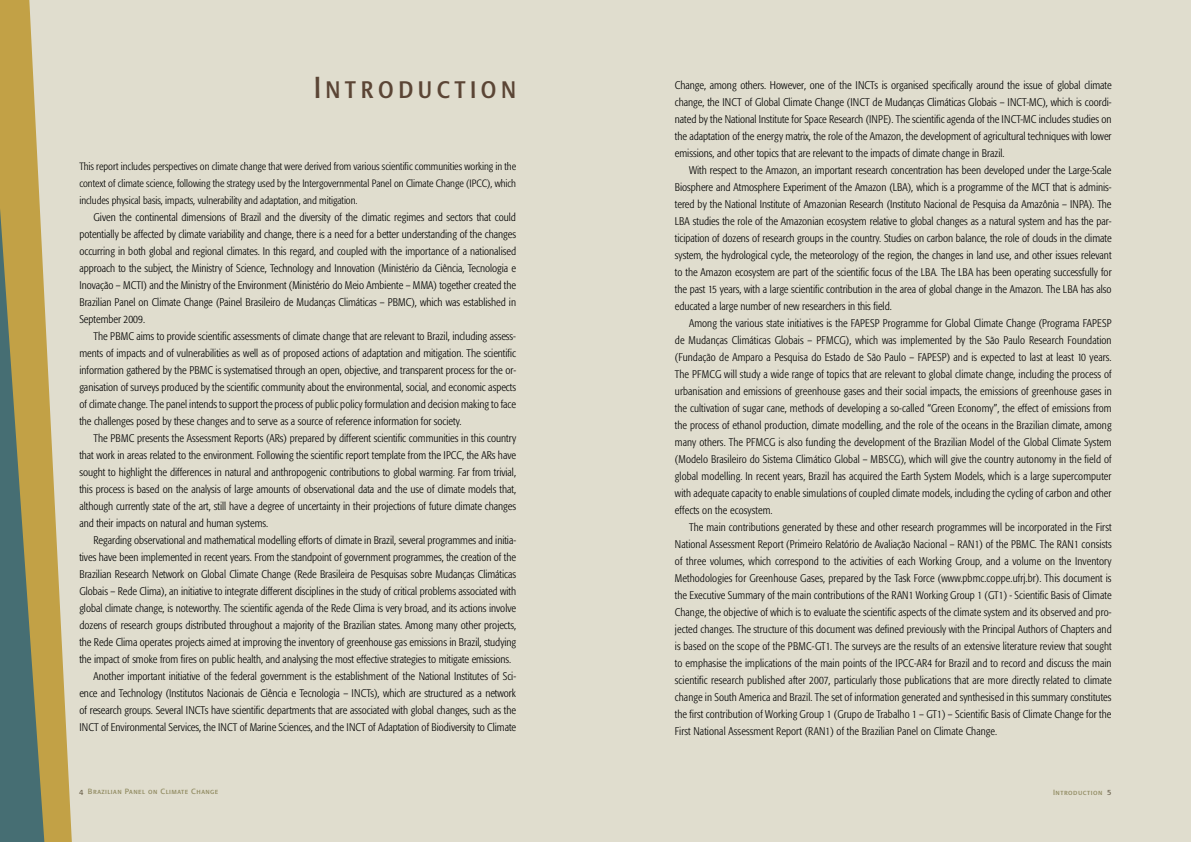
<style>
.page{position:relative;width:1191px;height:842px;background:#e0ddce}
.page>*{position:absolute;margin:0;border:0;box-sizing:border-box;transform-origin:0 0}
.t1{font:30px "Formata Condensed SC";letter-spacing:.15em;color:#5b4535}
.t2{font:300 condensed 11px/17px "Formata";color:#000;text-align:justify}
.t3{font:300 condensed 10.5px/17px "Formata";color:#000;text-align:justify}
.t4{font:7.5px "Formata Regular SC";letter-spacing:.06em;color:#908a60}
.s1{font-family:"Formata";color:#675d48}
</style>
<div class="page">
<svg style="left:0;top:0;width:72px;height:842px"></svg>
<svg style="left:0;top:208px;width:44px;height:634px"></svg>
<h1 class="t1" style="left:314px;top:69px;width:203px">Introduction</h1>
<p class="t3" style="left:79px;top:158px;width:438px">This report includes perspectives on climate change that were derived from various scientific communities working in the context of climate science, following the strategy used by the Intergovernmental Panel on Climate Change (IPCC), which includes physical basis, impacts, vulnerability and adaptation, and mitigation.</p>
<p class="t2" style="left:79px;top:209px;width:438px;text-indent:14px">Given the continental dimensions of Brazil and the diversity of the climatic regimes and sectors that could potentially be affected by climate variability and change, there is a need for a better understanding of the changes occurring in both global and regional climates. In this regard, and coupled with the importance of a nationalised approach to the subject, the Ministry of Science, Technology and Innovation (Ministério da Ciência, Tecnologia e Inovação – MCTI) and the Ministry of the Environment (Ministério do Meio Ambiente – MMA) together created the Brazilian Panel on Climate Change (Painel Brasileiro de Mudanças Climáticas – PBMC), which was established in September 2009.</p>
<p class="t2" style="left:79px;top:328px;width:438px;text-indent:14px">The PBMC aims to provide scientific assessments of climate change that are relevant to Brazil, including assess&shy;ments of impacts and of vulnerabilities as well as of proposed actions of adaptation and mitigation. The scientific information gathered by the PBMC is systematised through an open, objective, and transparent process for the or&shy;ganisation of surveys produced by the scientific community about the environmental, social, and economic aspects of climate change. The panel intends to support the process of public policy formulation and decision making to face the challenges posed by these changes and to serve as a source of reference information for society.</p>
<p class="t2" style="left:79px;top:430px;width:438px;text-indent:14px">The PBMC presents the Assessment Reports (ARs) prepared by different scientific communities in this country that work in areas related to the environment. Following the scientific report template from the IPCC, the ARs have sought to highlight the differences in natural and anthropogenic contributions to global warming. Far from trivial, this process is based on the analysis of large amounts of observational data and the use of climate models that, although currently state of the art, still have a degree of uncertainty in their projections of future climate changes and their impacts on natural and human systems.</p>
<p class="t2" style="left:94px;top:532px;width:424px">Regarding observational and mathematical modelling efforts of climate in Brazil, several programmes and initia-</p>
<p class="t2" style="left:79px;top:549px;width:438px">tives have been implemented in recent years. From the standpoint of government programmes, the creation of the</p>
<p class="t2" style="left:79px;top:566px;width:438px">Brazilian Research Network on Global Climate Change (Rede Brasileira de Pesquisas sobre Mudanças Climáticas</p>
<p class="t2" style="left:79px;top:583px;width:438px">Globais – Rede Clima), an initiative to integrate different disciplines in the study of critical problems associated with</p>
<p class="t2" style="left:79px;top:600px;width:438px">global climate change, is noteworthy. The scientific agenda of the Rede Clima is very broad, and its actions involve</p>
<p class="t2" style="left:79px;top:617px;width:438px">dozens of research groups distributed throughout a majority of the Brazilian states. Among many other projects,</p>
<p class="t2" style="left:79px;top:634px;width:438px">the Rede Clima operates projects aimed at improving the inventory of greenhouse gas emissions in Brazil, studying</p>
<p class="t2" style="left:79px;top:651px;width:433px">the impact of smoke from fires on public health, and analysing the most effective strategies to mitigate emissions.</p>
<p class="t2" style="left:94px;top:668px;width:424px">Another important initiative of the federal government is the establishment of the National Institutes of Sci-</p>
<p class="t2" style="left:79px;top:685px;width:438px">ence and Technology (Institutos Nacionais de Ciência e Tecnologia – INCTs), which are structured as a network</p>
<p class="t2" style="left:79px;top:702px;width:438px">of research groups. Several INCTs have scientific departments that are associated with global changes, such as the</p>
<p class="t2" style="left:79px;top:719px;width:438px">INCT of Environmental Services, the INCT of Marine Sciences, and the INCT of Adaptation of Biodiversity to Climate</p>
<p class="t4" style="left:79px;top:786px;width:140px"><span class="s1">4</span> Brazilian Panel on Climate Change</p>
<p class="t2" style="left:675px;top:77px;width:438px">Change, among others. However, one of the INCTs is organised specifically around the issue of global climate change, the INCT of Global Climate Change (INCT de Mudanças Climáticas Globais – INCT-MC), which is coordi&shy;nated by the National Institute for Space Research (INPE). The scientific agenda of the INCT-MC includes studies on the adaptation of the energy matrix, the role of the Amazon, the development of agricultural techniques with lower emissions, and other topics that are relevant to the impacts of climate change in Brazil.</p>
<p class="t2" style="left:675px;top:162px;width:438px;text-indent:14px">With respect to the Amazon, an important research concentration has been developed under the Large-Scale Biosphere and Atmosphere Experiment of the Amazon (LBA), which is a programme of the MCT that is adminis&shy;tered by the National Institute of Amazonian Research (Instituto Nacional de Pesquisa da Amazônia – INPA). The LBA studies the role of the Amazonian ecosystem relative to global changes as a natural system and has the par&shy;ticipation of dozens of research groups in the country. Studies on carbon balance, the role of clouds in the climate system, the hydrological cycle, the meteorology of the region, the changes in land use, and other issues relevant to the Amazon ecosystem are part of the scientific focus of the LBA. The LBA has been operating successfully for the past 15 years, with a large scientific contribution in the area of global change in the Amazon. The LBA has also educated a large number of new researchers in this field.</p>
<p class="t2" style="left:675px;top:315px;width:438px;text-indent:14px">Among the various state initiatives is the FAPESP Programme for Global Climate Change (Programa FAPESP de Mudanças Climáticas Globais – PFMCG), which was implemented by the São Paulo Research Foundation (Fundação de Amparo a Pesquisa do Estado de São Paulo – FAPESP) and is expected to last at least 10 years.<br>The PFMCG will study a wide range of topics that are relevant to global climate change, including the process of urbanisation and emissions of greenhouse gases and their social impacts, the emissions of greenhouse gases in the cultivation of sugar cane, methods of developing a so-called “Green Economy”, the effect of emissions from the process of ethanol production, climate modelling, and the role of the oceans in the Brazilian climate, among many others. The PFMCG is also funding the development of the Brazilian Model of the Global Climate System (Modelo Brasileiro do Sistema Climático Global – MBSCG), which will give the country autonomy in the field of global modelling. In recent years, Brazil has acquired the Earth System Models, which is a large supercomputer with adequate capacity to enable simulations of coupled climate models, including the cycling of carbon and other effects on the ecosystem.</p>
<p class="t2" style="left:675px;top:519px;width:438px;text-indent:14px">The main contributions generated by these and other research programmes will be incorporated in the First National Assessment Report (Primeiro Relatório de Avaliação Nacional – RAN1) of the PBMC. The RAN1 consists of three volumes, which correspond to the activities of each Working Group, and a volume on the Inventory Methodologies for Greenhouse Gases, prepared by the Task Force (www.pbmc.coppe.ufrj.br). This document is the Executive Summary of the main contributions of the RAN1 Working Group 1 (GT1) - Scientific Basis of Climate Change, the objective of which is to evaluate the scientific aspects of the climate system and its observed and pro&shy;jected changes. The structure of this document was defined previously with the Principal Authors of Chapters and is based on the scope of the PBMC-GT1. The surveys are the results of an extensive literature review that sought to emphasise the implications of the main points of the IPCC-AR4 for Brazil and to record and discuss the main scientific research published after 2007, particularly those publications that are more directly related to climate change in South America and Brazil. The set of information generated and synthesised in this summary constitutes the first contribution of Working Group 1 (Grupo de Trabalho 1 – GT1) – Scientific Basis of Climate Change for the First National Assessment Report (RAN1) of the Brazilian Panel on Climate Change.</p>
<p class="t4" style="left:1053px;top:788px;width:60px">Introduction <span class="s1">5</span></p>
</div>
